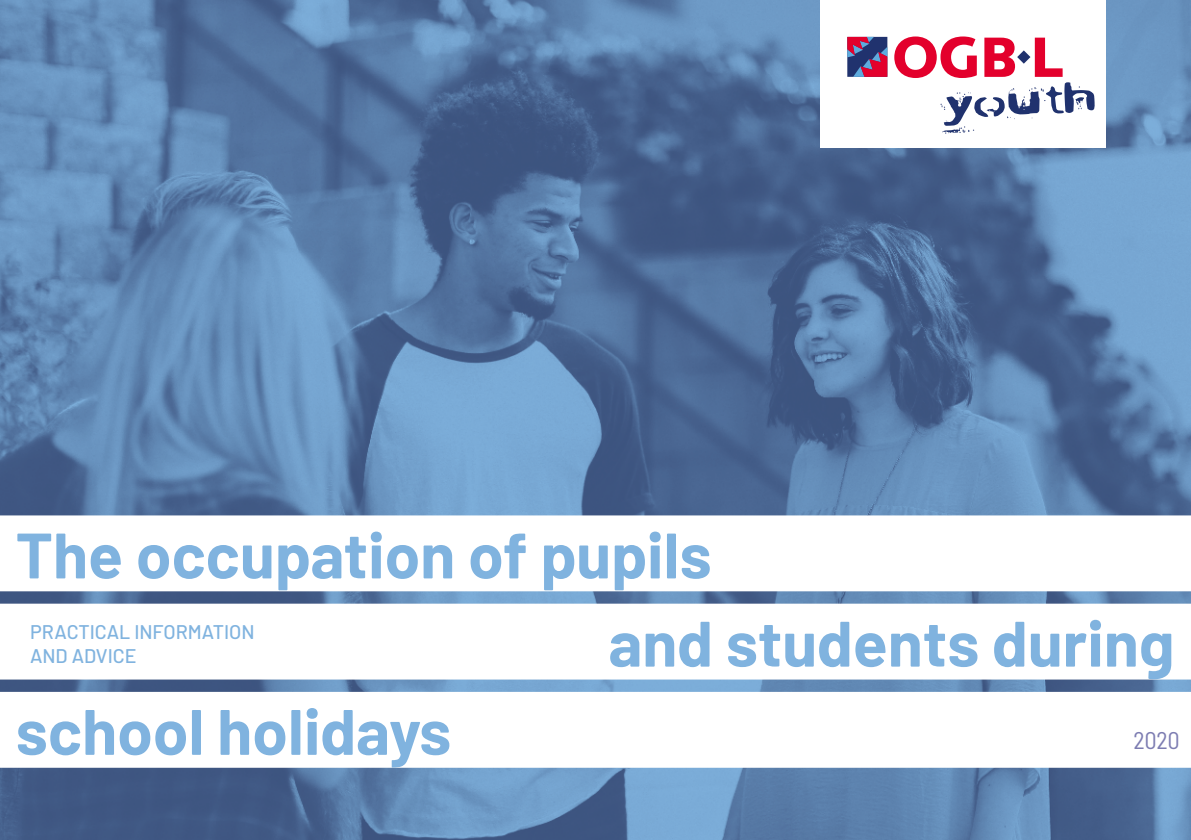
<style>
.page{position:relative;width:1191px;height:840px;background:#fff}
.page>*{position:absolute;margin:0;border:0;box-sizing:border-box;transform-origin:0 0}
.t1{font:700 64px "Barlow";color:#80b3df}
.t2{font:51.8px "Zombie Noize";color:#20326e;scale:1.54 1}
.t3{font:semi-condensed 24px "Barlow";color:#7d7db2}
.t4{font:500 19.8px/23.6px "Barlow";color:#80b3df}
</style>
<div class="page">
<img style="left:0;top:0;width:1191px;height:839px">
<div style="left:820px;top:0;width:286px;height:147px;background:#fff"></div>
<svg style="left:847px;top:36px;width:41px;height:41px"></svg>
<svg style="left:894px;top:36px;width:82px;height:42px"></svg>
<svg style="left:984px;top:38px;width:78px;height:39px"></svg>
<svg style="left:847px;top:37px;width:40px;height:40px;background:#74366a"></svg>
<div style="left:0;top:515px;width:1191px;height:76px;background:#fff"></div>
<div style="left:0;top:603px;width:1191px;height:76px;background:#fff"></div>
<div style="left:0;top:691px;width:1191px;height:76px;background:#fff"></div>
<p class="t2" style="left:938px;top:84px;width:102px;rotate:-3deg">youth</p>
<p class="t1" style="left:16px;top:515px;width:697px">The occupation of pupils</p>
<p class="t1" style="left:608px;top:603px;width:567px">and students during</p>
<p class="t1" style="left:16px;top:691px;width:437px">school holidays</p>
<p class="t4" style="left:30px;top:619px;width:226px">PRACTICAL INFORMATION<br>AND ADVICE</p>
<p class="t3" style="left:1133px;top:724px;width:47px">2020</p>
</div>
